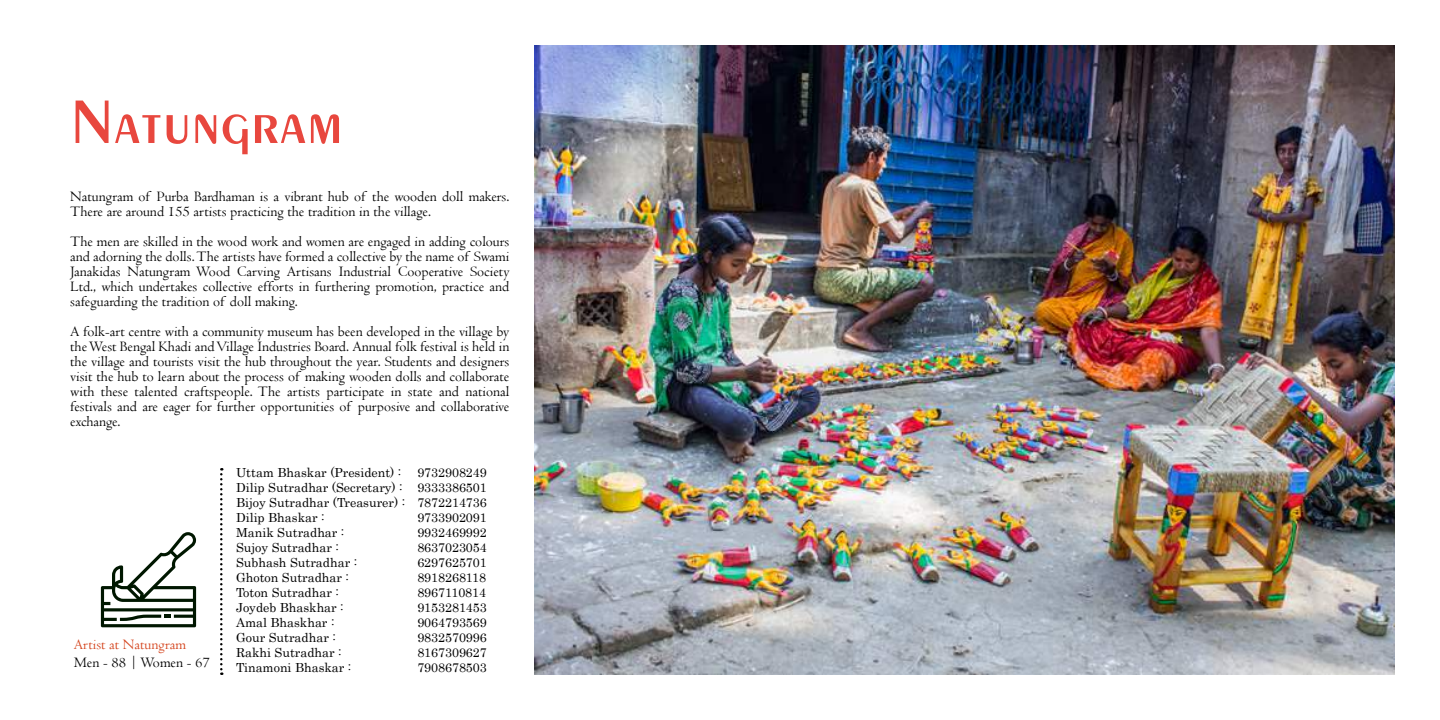
<style>
.page{position:relative;width:1440px;height:720px;background:#fff}
.page>*{position:absolute;margin:0;border:0;box-sizing:border-box;transform-origin:0 0}
.t1{font:600 65px "Exotic 350 BT";color:#e8473e}
.t2{font:15px/15px "Centaur";color:#000;text-align:justify}
.t3{font:15px "Centaur";color:#d4441d}
.t4{font:12.5px/15px "Century";color:#000;text-align:justify}
</style>
<div class="page">
<svg style="left:220px;top:468px;width:3px;height:207px"></svg>
<svg style="left:101px;top:532px;width:95px;height:95px"></svg>
<img style="left:535px;top:45px;width:860px;height:630px">
<h1 class="t1" style="left:70px;top:98px;width:275px">Natungram</h1>
<p class="t2" style="left:70px;top:190px;width:441px">Natungram of Purba Bardhaman is a vibrant hub of the wooden doll makers.<br>There are around 155 artists practicing the tradition in the village.</p>
<p class="t2" style="left:70px;top:235px;width:441px">The men are skilled in the wood work and women are engaged in adding colours and adorning the dolls. The artists have formed a collective by the name of Swami Janakidas Natungram Wood Carving Artisans Industrial Cooperative Society Ltd., which undertakes collective efforts in furthering promotion, practice and safeguarding the tradition of doll making.</p>
<p class="t2" style="left:70px;top:325px;width:441px">A folk-art centre with a community museum has been developed in the village by the West Bengal Khadi and Village Industries Board. Annual folk festival is held in the village and tourists visit the hub throughout the year. Students and designers visit the hub to learn about the process of making wooden dolls and collaborate with these talented craftspeople. The artists participate in state and national festivals and are eager for further opportunities of purposive and collaborative exchange.</p>
<p class="t3" style="left:74px;top:638px;width:114px">Artist at Natungram</p>
<p class="t2" style="left:74px;top:656px;width:138px">Men - 88 | Women - 67</p>
<p class="t4" style="left:236px;top:466px;width:167px">Uttam Bhaskar (President) :</p>
<p class="t4" style="left:236px;top:466px;width:252px;text-indent:181px">9732908249<br>Dilip Sutradhar (Secretary) : 9333386501<br>Bijoy Sutradhar (Treasurer) : 7872214736<br>Dilip Bhaskar :</p>
<p class="t4" style="left:417px;top:511px;width:71px">9733902091</p>
<p class="t4" style="left:236px;top:526px;width:110px">Manik Sutradhar :</p>
<p class="t4" style="left:417px;top:526px;width:71px">9932469992</p>
<p class="t4" style="left:236px;top:541px;width:104px">Sujoy Sutradhar :</p>
<p class="t4" style="left:417px;top:541px;width:71px">8637023054</p>
<p class="t4" style="left:236px;top:556px;width:123px">Subhash Sutradhar :</p>
<p class="t4" style="left:417px;top:556px;width:71px">6297625701</p>
<p class="t4" style="left:236px;top:571px;width:114px">Ghoton Sutradhar :</p>
<p class="t4" style="left:417px;top:571px;width:70px">8918268118</p>
<p class="t4" style="left:236px;top:586px;width:104px">Toton Sutradhar :</p>
<p class="t4" style="left:417px;top:586px;width:70px">8967110814</p>
<p class="t4" style="left:236px;top:601px;width:109px">Joydeb Bhaskhar :</p>
<p class="t4" style="left:417px;top:601px;width:71px">9153281453</p>
<p class="t4" style="left:236px;top:616px;width:100px">Amal Bhaskhar :</p>
<p class="t4" style="left:417px;top:616px;width:71px">9064793569</p>
<p class="t4" style="left:236px;top:631px;width:101px">Gour Sutradhar :</p>
<p class="t4" style="left:417px;top:631px;width:71px">9832570996</p>
<p class="t4" style="left:236px;top:646px;width:107px">Rakhi Sutradhar :</p>
<p class="t4" style="left:417px;top:646px;width:71px">8167309627</p>
<p class="t4" style="left:236px;top:661px;width:117px">Tinamoni Bhaskar :</p>
<p class="t4" style="left:417px;top:661px;width:71px">7908678503</p>
</div>
